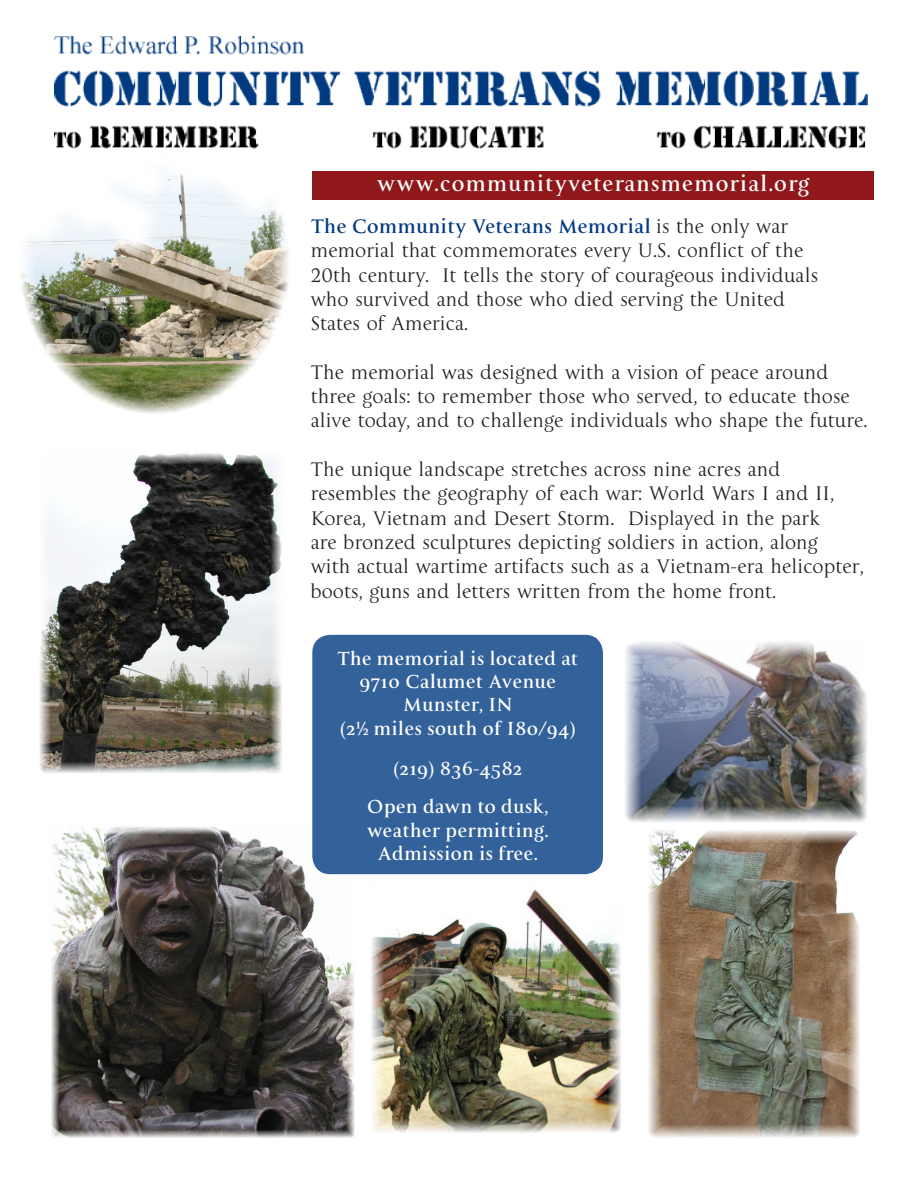
<style>
.page{position:relative;width:918px;height:1188px;background:#fff}
.page>*{position:absolute;margin:0;border:0;box-sizing:border-box;transform-origin:0 0}
.t1{font:700 22.5px "La Gioconda OS";letter-spacing:.03em;color:#feffff}
.t2{font:20.25px/24.3px "La Gioconda";color:#231f20}
.t3{font:700 20.25px "La Gioconda OS";color:#003a81}
.t4{font:700 19.5px "La Gioconda OS";color:#fff}
.s1{font-family:"La Gioconda";font-weight:400;color:#231f20}
</style>
<div class="page">
<div style="left:312px;top:171px;width:561px;height:29px;background:#90181b"></div>
<svg style="left:51px;top:827px;width:313px;height:311px;background:#666360"></svg>
<img style="left:365px;top:872px;width:256px;height:261px">
<svg style="left:39px;top:453px;width:243px;height:320px"></svg>
<img style="left:21px;top:174px;width:268px;height:240px">
<img style="left:54px;top:36px;width:813px;height:113px">
<svg style="left:648px;top:830px;width:212px;height:308px;background:#8d8371"></svg>
<img style="left:625px;top:641px;width:242px;height:181px">
<div style="left:312px;top:635px;width:291px;height:239px;background:#33619a;border-radius:18px"></div>
<p class="t1" style="left:377px;top:171px;width:434px">www.communityveteransmemorial.org</p>
<p class="t3" style="left:311px;top:214px;width:479px">The Community Veterans Memorial <span class="s1">is the only war</span></p>
<p class="t2" style="left:311px;top:238px;width:494px">memorial that commemorates every U.S. conflict of the</p>
<p class="t2" style="left:311px;top:263px;width:509px">20th century. It tells the story of courageous individuals</p>
<p class="t2" style="left:311px;top:287px;width:476px">who survived and those who died serving the United</p>
<p class="t2" style="left:311px;top:311px;width:159px">States of America.</p>
<p class="t2" style="left:311px;top:360px;width:558px">The memorial was designed with a vision of peace around three goals: to remember those who served, to educate those alive today, and to challenge individuals who shape the future.</p>
<p class="t2" style="left:311px;top:457px;width:472px">The unique landscape stretches across nine acres and</p>
<p class="t2" style="left:311px;top:481px;width:525px">resembles the geography of each war: World Wars I and II,<br>Korea, Vietnam and Desert Storm. Displayed in the park</p>
<p class="t2" style="left:311px;top:530px;width:555px">are bronzed sculptures depicting soldiers in action, along<br>with actual wartime artifacts such as a Vietnam-era helicopter, boots, guns and letters written from the home front.</p>
<p class="t4" style="left:337px;top:647px;width:243px">The memorial is located at</p>
<p class="t4" style="left:359px;top:670px;width:198px">9710 Calumet Avenue</p>
<p class="t4" style="left:403px;top:693px;width:112px">Munster, IN</p>
<p class="t4" style="left:339px;top:717px;width:238px">(2½ miles south of I80/94)</p>
<p class="t4" style="left:393px;top:757px;width:132px">(219) 836-4582</p>
<p class="t4" style="left:367px;top:795px;width:183px">Open dawn to dusk,</p>
<p class="t4" style="left:367px;top:819px;width:183px">weather permitting.</p>
<p class="t4" style="left:378px;top:842px;width:162px">Admission is free.</p>
</div>
